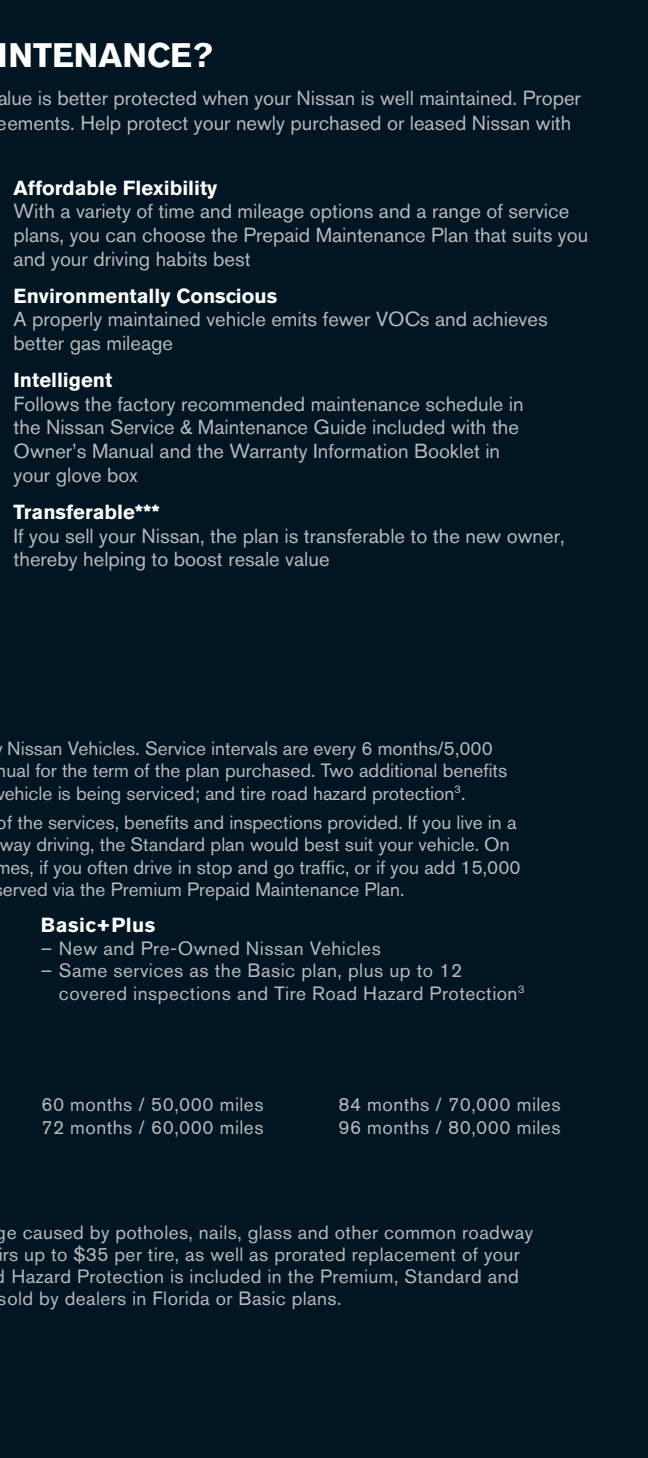
<style>
.page{position:relative;width:648px;height:1458px;background:#011622}
.page>*{position:absolute;margin:0;border:0;box-sizing:border-box;transform-origin:0 0}
.t1{font:700 33.75px "Nissan AG";color:#fff}
.t2{font:20.25px/23.6px "Nissan AG";color:#b8b9bc}
.t3{font:700 20.25px "Nissan AG";color:#fff}
.t4{font:700 20.25px "Nissan AG";letter-spacing:.025em;color:#fff}
.t5{font:19.12px/22.5px "Nissan AG";letter-spacing:.02em;color:#b8b9bc}
.t6{font:19.12px/22.5px "Nissan AG";color:#b8b9bc}
</style>
<div class="page">
<h1 class="t1" style="left:-2px;top:36px;width:216px">INTENANCE?</h1>
<p class="t2" style="left:-3px;top:86px;width:586px;line-height:24.8px">alue is better protected when your Nissan is well maintained. Proper eements. Help protect your newly purchased or leased Nissan with</p>
<p class="t3" style="left:14px;top:176px;width:205px">Affordable Flexibility</p>
<p class="t2" style="left:14px;top:199px;width:576px">With a variety of time and mileage options and a range of service plans, you can choose the Prepaid Maintenance Plan that suits you and your driving habits best</p>
<p class="t3" style="left:14px;top:284px;width:265px">Environmentally Conscious</p>
<p class="t2" style="left:14px;top:307px;width:536px">A properly maintained vehicle emits fewer VOCs and achieves better gas mileage</p>
<p class="t3" style="left:14px;top:368px;width:100px">Intelligent</p>
<p class="t2" style="left:14px;top:392px;width:512px">Follows the factory recommended maintenance schedule in the Nissan Service &amp; Maintenance Guide included with the Owner’s Manual and the Warranty Information Booklet in your glove box</p>
<p class="t3" style="left:14px;top:500px;width:148px">Transferable***</p>
<p class="t2" style="left:14px;top:524px;width:553px">If you sell your Nissan, the plan is transferable to the new owner, thereby helping to boost resale value</p>
<p class="t6" style="left:-4px;top:737px;width:512px;text-indent:11px">Nissan Vehicles. Service intervals are every 6 months/5,000 nual for the term of the plan purchased. Two additional benefits vehicle is being serviced; and tire road hazard protection<sup>3</sup>.</p>
<p class="t6" style="left:-3px;top:811px;width:521px">of the services, benefits and inspections provided. If you live in a</p>
<p class="t6" style="left:-1px;top:833px;width:512px">way driving, the Standard plan would best suit your vehicle. On</p>
<p class="t6" style="left:-4px;top:856px;width:527px">mes, if you often drive in stop and go traffic, or if you add 15,000</p>
<p class="t6" style="left:3px;top:878px;width:403px">erved via the Premium Prepaid Maintenance Plan.</p>
<p class="t4" style="left:41px;top:914px;width:116px">Basic+Plus</p>
<p class="t5" style="left:41px;top:937px;width:341px">– New and Pre-Owned Nissan Vehicles</p>
<p class="t5" style="left:59px;top:959px;width:467px;text-indent:-18px">– Same services as the Basic plan, plus up to 12 covered inspections and Tire Road Hazard Protection<sup>3</sup></p>
<p class="t5" style="left:41px;top:1093px;width:224px">60 months / 50,000 miles<br>72 months / 60,000 miles</p>
<p class="t5" style="left:338px;top:1093px;width:224px">84 months / 70,000 miles<br>96 months / 80,000 miles</p>
<p class="t5" style="left:-4px;top:1221px;width:539px">ge caused by potholes, nails, glass and other common roadway</p>
<p class="t5" style="left:-2px;top:1243px;width:523px">irs up to $35 per tire, as well as prorated replacement of your</p>
<p class="t5" style="left:11px;top:1265px;width:509px">Hazard Protection is included in the Premium, Standard and</p>
<p class="t5" style="left:-2px;top:1287px;width:345px">sold by dealers in Florida or Basic plans.</p>
</div>
